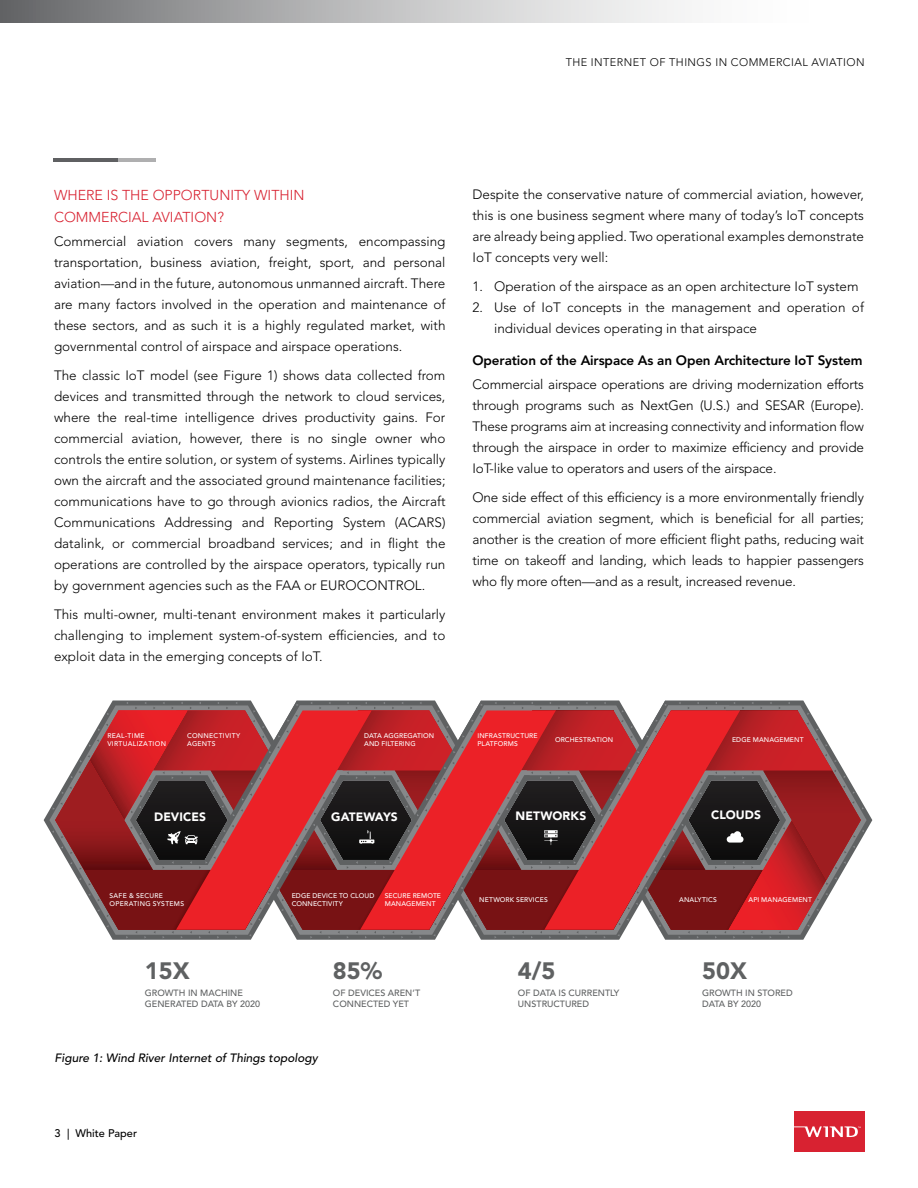
<style>
.page{position:relative;width:918px;height:1188px;background:#fff}
.page>*{position:absolute;margin:0;border:0;box-sizing:border-box;transform-origin:0 0}
.t1{font:900 23.55px "Avenir LT Std";color:#5f6162}
.t2{font:300 14.25px/22.5px "Avenir LT Std";color:#d82231}
.t3{font:300 13.5px/21px "Avenir LT Std";color:#000;text-align:justify}
.t4{font:800 13.5px "Avenir LT Std";letter-spacing:-.01em;color:#000}
.t5{font:italic 500 12px "Avenir LT Std";color:#000}
.t6{font:900 12px "Avenir LT Std";letter-spacing:.005em;color:#fff}
.t7{font:300 10.95px "Avenir LT Std";letter-spacing:.04em;color:#000}
.t8{font:500 10.95px "Avenir LT Std";color:#000}
.t9{font:500 9px/10.8px "Avenir LT Std";color:#5f6162}
.t10{font:500 6.75px/8.1px "Avenir LT Std";letter-spacing:.02em;color:#fff}
.t11{font:500 6.75px/8.1px "Avenir LT Std";letter-spacing:.04em;color:#fff}
.t12{font:500 6.75px/8.1px "Avenir LT Std";letter-spacing:.045em;color:#fff}
</style>
<div class="page">
<svg style="left:0;top:0;width:685px;height:22px;background:#b4b5b6"></svg>
<hr style="left:91px;top:158px;width:65px;height:4px;background:#afafb0">
<hr style="left:54px;top:158px;width:64px;height:4px;background:#5f6062">
<svg style="left:52px;top:701px;width:812px;height:238px;background:#a34245"></svg>
<div style="left:794px;top:1111px;width:71px;height:41px;background:#d82231"></div>
<svg style="left:794px;top:1126px;width:67px;height:11px"></svg>
<p class="t7" style="left:566px;top:56px;width:300px">THE INTERNET OF THINGS IN COMMERCIAL AVIATION</p>
<p class="t2" style="left:54px;top:184px;width:252px">WHERE IS THE OPPORTUNITY WITHIN<br>COMMERCIAL AVIATION?</p>
<p class="t3" style="left:54px;top:231px;width:393px">Commercial aviation covers many segments, encompassing transportation, business aviation, freight, sport, and personal aviation—and in the future, autonomous unmanned aircraft. There are many factors involved in the operation and maintenance of these sectors, and as such it is a highly regulated market, with governmental control of airspace and airspace operations.</p>
<p class="t3" style="left:54px;top:365px;width:393px">The classic IoT model (see Figure 1) shows data collected from devices and transmitted through the network to cloud services, where the real-time intelligence drives productivity gains. For commercial aviation, however, there is no single owner who controls the entire solution, or system of systems. Airlines typically own the aircraft and the associated ground maintenance facilities; communications have to go through avionics radios, the Aircraft Communications Addressing and Reporting System (ACARS) datalink, or commercial broadband services; and in flight the operations are controlled by the airspace operators, typically run by government agencies such as the FAA or EUROCONTROL.</p>
<p class="t3" style="left:54px;top:604px;width:393px">This multi-owner, multi-tenant environment makes it particularly challenging to implement system-of-system efficiencies, and to exploit data in the emerging concepts of IoT.</p>
<p class="t3" style="left:472px;top:184px;width:393px">Despite the conservative nature of commercial aviation, however, this is one business segment where many of today’s IoT concepts are already being applied. Two operational examples demonstrate IoT concepts very well:</p>
<p class="t3" style="left:472px;top:276px;width:388px">1. Operation of the airspace as an open architecture IoT system</p>
<p class="t3" style="left:494px;top:297px;width:371px;text-indent:-22px">2. Use of IoT concepts in the management and operation of individual devices operating in that airspace</p>
<p class="t4" style="left:472px;top:352px;width:392px">Operation of the Airspace As an Open Architecture IoT System</p>
<p class="t3" style="left:472px;top:374px;width:393px;text-align:left">Commercial airspace operations are driving modernization efforts through programs such as NextGen (U.S.) and SESAR (Europe).<br>These programs aim at increasing connectivity and information flow through the airspace in order to maximize efficiency and provide IoT-like value to operators and users of the airspace.</p>
<p class="t3" style="left:472px;top:487px;width:393px">One side effect of this efficiency is a more environmentally friendly commercial aviation segment, which is beneficial for all parties; another is the creation of more efficient flight paths, reducing wait time on takeoff and landing, which leads to happier passengers who fly more often—and as a result, increased revenue.</p>
<p class="t12" style="left:107px;top:731px;width:60px">REAL-TIME<br>VIRTUALIZATION</p>
<p class="t10" style="left:364px;top:731px;width:72px">DATA AGGREGATION<br>AND FILTERING</p>
<p class="t10" style="left:555px;top:735px;width:60px">ORCHESTRATION</p>
<p class="t11" style="left:187px;top:731px;width:55px">CONNECTIVITY<br>AGENTS</p>
<p class="t10" style="left:477px;top:731px;width:62px">INFRASTRUCTURE<br>PLATFORMS</p>
<p class="t10" style="left:732px;top:735px;width:73px">EDGE MANAGEMENT</p>
<p class="t6" style="left:154px;top:810px;width:53px">DEVICES</p>
<p class="t6" style="left:331px;top:809px;width:68px">GATEWAYS</p>
<p class="t6" style="left:516px;top:808px;width:72px">NETWORKS</p>
<p class="t6" style="left:711px;top:808px;width:51px">CLOUDS</p>
<p class="t11" style="left:110px;top:892px;width:76px">SAFE &amp; SECURE<br>OPERATING SYSTEMS</p>
<p class="t10" style="left:292px;top:892px;width:84px">EDGE DEVICE TO CLOUD<br>CONNECTIVITY</p>
<p class="t10" style="left:385px;top:892px;width:58px">SECURE REMOTE<br>MANAGEMENT</p>
<p class="t10" style="left:479px;top:896px;width:70px">NETWORK SERVICES</p>
<p class="t10" style="left:679px;top:896px;width:39px">ANALYTICS</p>
<p class="t10" style="left:748px;top:896px;width:65px">API MANAGEMENT</p>
<h1 class="t1" style="left:145px;top:957px;width:46px">15X</h1>
<p class="t9" style="left:145px;top:988px;width:117px">GROWTH IN MACHINE<br>GENERATED DATA BY 2020</p>
<h1 class="t1" style="left:333px;top:957px;width:51px">85%</h1>
<p class="t9" style="left:333px;top:988px;width:89px">OF DEVICES AREN’T<br>CONNECTED YET</p>
<p class="t5" style="left:55px;top:1051px;width:265px">Figure 1: Wind River Internet of Things topology</p>
<p class="t8" style="left:55px;top:1127px;width:84px">3 | White Paper</p>
<h1 class="t1" style="left:518px;top:957px;width:39px">4/5</h1>
<p class="t9" style="left:518px;top:988px;width:103px">OF DATA IS CURRENTLY<br>UNSTRUCTURED</p>
<h1 class="t1" style="left:702px;top:957px;width:46px">50X</h1>
<p class="t9" style="left:702px;top:988px;width:92px">GROWTH IN STORED<br>DATA BY 2020</p>
</div>
